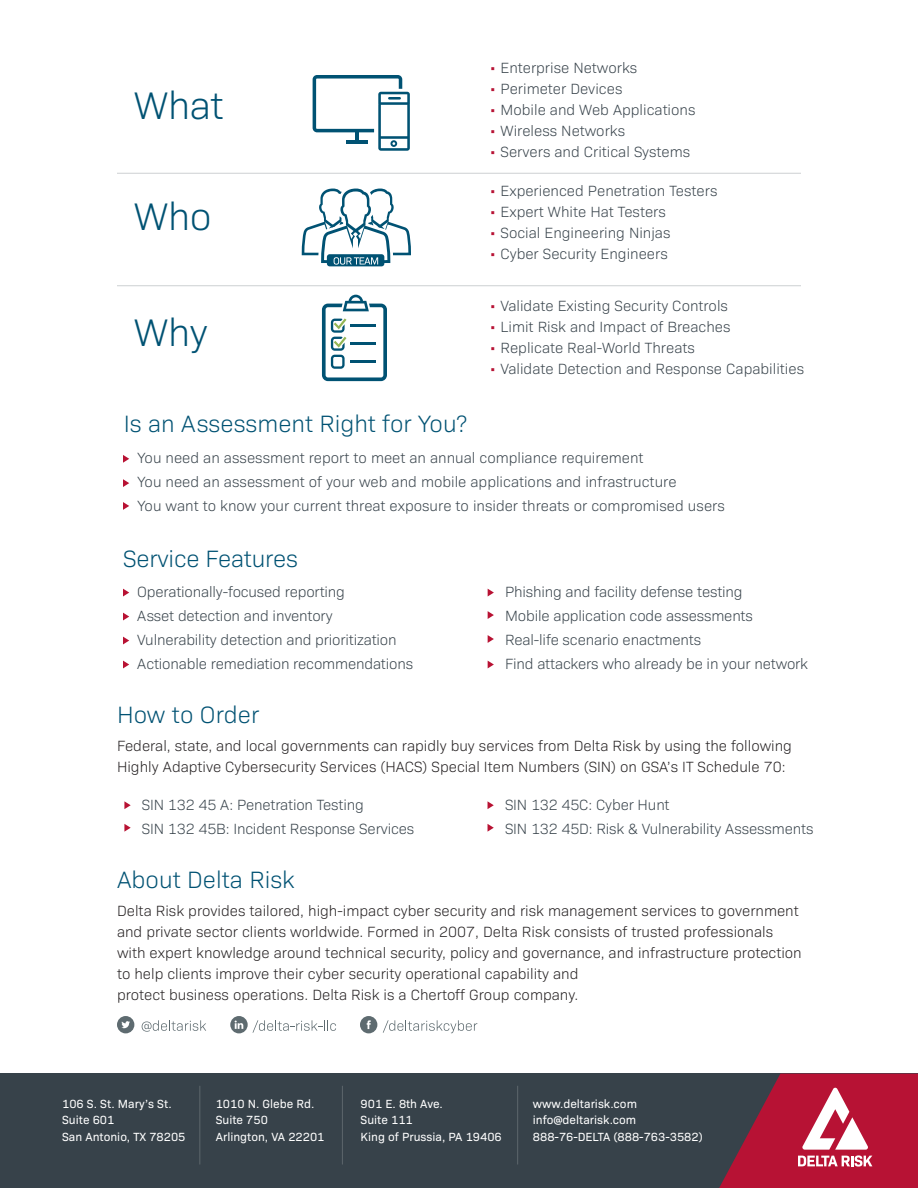
<style>
.page{position:relative;width:918px;height:1188px;background:#fff}
.page>*{position:absolute;margin:0;border:0;box-sizing:border-box;transform-origin:0 0}
.Body_1{font:300 39px "Bio Sans";letter-spacing:-.01em;color:#005273}
.Body_1-2{font:300 24px "Bio Sans";color:#005273}
.Body_1-3{font:300 15px "Bio Sans";color:#37424a}
.t1{font:300 15px/21px "Bio Sans";color:#231f20}
.Body_1-4{font:12px "Bio Sans";color:#fff}
.s1{color:#b71234}
</style>
<div class="page">
<hr style="left:117px;top:173px;width:684px;height:1px;background:#cdd0d2">
<hr style="left:117px;top:285px;width:684px;height:1px;background:#cdd0d2">
<svg style="left:313px;top:75px;width:97px;height:76px"></svg>
<svg style="left:322px;top:295px;width:65px;height:86px"></svg>
<div style="left:327px;top:254px;width:57px;height:12px;background:#005273;border-radius:3px"></div>
<svg style="left:302px;top:189px;width:108px;height:76px"></svg>
<svg style="left:142px;top:1020px;width:64px;height:12px"></svg>
<svg style="left:383px;top:1020px;width:94px;height:13px"></svg>
<svg style="left:360px;top:1016px;width:17px;height:17px"></svg>
<svg style="left:117px;top:1016px;width:17px;height:17px"></svg>
<svg style="left:230px;top:1016px;width:106px;height:17px"></svg>
<svg style="left:123px;top:455px;width:6px;height:8px"></svg>
<svg style="left:123px;top:479px;width:6px;height:8px"></svg>
<svg style="left:123px;top:502px;width:6px;height:8px"></svg>
<svg style="left:124px;top:801px;width:7px;height:8px"></svg>
<svg style="left:488px;top:801px;width:6px;height:8px"></svg>
<svg style="left:124px;top:824px;width:7px;height:8px"></svg>
<svg style="left:488px;top:824px;width:6px;height:8px"></svg>
<svg style="left:123px;top:589px;width:6px;height:7px"></svg>
<svg style="left:123px;top:613px;width:6px;height:7px"></svg>
<svg style="left:123px;top:637px;width:6px;height:7px"></svg>
<svg style="left:123px;top:661px;width:6px;height:7px"></svg>
<svg style="left:488px;top:589px;width:6px;height:7px"></svg>
<svg style="left:488px;top:611px;width:6px;height:8px"></svg>
<svg style="left:488px;top:661px;width:6px;height:7px"></svg>
<svg style="left:488px;top:635px;width:6px;height:8px"></svg>
<div style="left:0;top:1074px;width:918px;height:114px;background:#37424a"></div>
<svg style="left:719px;top:1074px;width:199px;height:114px"></svg>
<hr style="left:199px;top:1086px;width:1px;height:79px;background:#5d666c">
<hr style="left:342px;top:1086px;width:1px;height:79px;background:#5d666c">
<hr style="left:517px;top:1086px;width:1px;height:79px;background:#5d666c">
<p class="Body_1" style="left:134px;top:77px;width:91px">What</p>
<p class="Body_1" style="left:134px;top:189px;width:79px">Who</p>
<p class="Body_1" style="left:134px;top:304px;width:75px">Why</p>
<h2 class="Body_1-3" style="left:489px;top:57px;width:150px"><span class="s1">•</span> Enterprise Networks</h2>
<h2 class="Body_1-3" style="left:489px;top:78px;width:135px"><span class="s1">•</span> Perimeter Devices</h2>
<h2 class="Body_1-3" style="left:489px;top:99px;width:208px"><span class="s1">•</span> Mobile and Web Applications</h2>
<h2 class="Body_1-3" style="left:489px;top:120px;width:138px"><span class="s1">•</span> Wireless Networks</h2>
<h2 class="Body_1-3" style="left:489px;top:141px;width:203px"><span class="s1">•</span> Servers and Critical Systems</h2>
<h2 class="Body_1-3" style="left:489px;top:180px;width:230px"><span class="s1">•</span> Experienced Penetration Testers</h2>
<h2 class="Body_1-3" style="left:489px;top:201px;width:178px"><span class="s1">•</span> Expert White Hat Testers</h2>
<h2 class="Body_1-3" style="left:489px;top:222px;width:183px"><span class="s1">•</span> Social Engineering Ninjas</h2>
<h2 class="Body_1-3" style="left:489px;top:243px;width:180px"><span class="s1">•</span> Cyber Security Engineers</h2>
<h2 class="Body_1-3" style="left:489px;top:295px;width:241px"><span class="s1">•</span> Validate Existing Security Controls</h2>
<h2 class="Body_1-3" style="left:489px;top:316px;width:243px"><span class="s1">•</span> Limit Risk and Impact of Breaches</h2>
<h2 class="Body_1-3" style="left:489px;top:337px;width:207px"><span class="s1">•</span> Replicate Real-World Threats</h2>
<h2 class="Body_1-3" style="left:489px;top:358px;width:317px"><span class="s1">•</span> Validate Detection and Response Capabilities</h2>
<p class="Body_1-2" style="left:124px;top:407px;width:345px">Is an Assessment Right for You?</p>
<p class="Body_1-3" style="left:138px;top:447px;width:508px">You need an assessment report to meet an annual compliance requirement</p>
<p class="Body_1-3" style="left:138px;top:471px;width:541px">You need an assessment of your web and mobile applications and infrastructure</p>
<p class="Body_1-3" style="left:138px;top:495px;width:589px">You want to know your current threat exposure to insider threats or compromised users</p>
<p class="Body_1-2" style="left:123px;top:541px;width:177px">Service Features</p>
<h4 class="Body_1-3" style="left:137px;top:581px;width:209px">Operationally-focused reporting</h4>
<h4 class="Body_1-3" style="left:137px;top:605px;width:197px">Asset detection and inventory</h4>
<h4 class="Body_1-3" style="left:137px;top:629px;width:261px">Vulnerability detection and prioritization</h4>
<h4 class="Body_1-3" style="left:137px;top:653px;width:277px">Actionable remediation recommendations</h4>
<h4 class="Body_1-3" style="left:505px;top:581px;width:239px">Phishing and facility defense testing</h4>
<h4 class="Body_1-3" style="left:505px;top:605px;width:249px">Mobile application code assessments</h4>
<h4 class="Body_1-3" style="left:505px;top:629px;width:198px">Real-life scenario enactments</h4>
<h4 class="Body_1-3" style="left:505px;top:653px;width:305px">Find attackers who already be in your network</h4>
<p class="Body_1-2" style="left:117px;top:697px;width:144px">How to Order</p>
<p class="t1" style="left:117px;top:734px;width:677px">Federal, state, and local governments can rapidly buy services from Delta Risk by using the following<br>Highly Adaptive Cybersecurity Services (HACS) Special Item Numbers (SIN) on GSA’s IT Schedule 70:</p>
<h4 class="Body_1-3" style="left:142px;top:794px;width:223px">SIN 132 45 A: Penetration Testing</h4>
<h4 class="Body_1-3" style="left:142px;top:818px;width:274px">SIN 132 45B: Incident Response Services</h4>
<h4 class="Body_1-3" style="left:505px;top:794px;width:166px">SIN 132 45C: Cyber Hunt</h4>
<h4 class="Body_1-3" style="left:505px;top:818px;width:310px">SIN 132 45D: Risk &amp; Vulnerability Assessments</h4>
<p class="Body_1-2" style="left:117px;top:862px;width:179px">About Delta Risk</p>
<p class="t1" style="left:117px;top:899px;width:686px">Delta Risk provides tailored, high-impact cyber security and risk management services to government and private sector clients worldwide. Formed in 2007, Delta Risk consists of trusted professionals with expert knowledge around technical security, policy and governance, and infrastructure protection to help clients improve their cyber security operational capability and<br>protect business operations. Delta Risk is a Chertoff Group company.</p>
<p class="Body_1-4" style="left:62px;top:1095px;width:111px">106 S. St. Mary’s St.</p>
<p class="Body_1-4" style="left:62px;top:1111px;width:54px">Suite 601</p>
<p class="Body_1-4" style="left:62px;top:1128px;width:125px">San Antonio, TX 78205</p>
<p class="Body_1-4" style="left:216px;top:1095px;width:100px">1010 N. Glebe Rd.</p>
<p class="Body_1-4" style="left:216px;top:1111px;width:54px">Suite 750</p>
<p class="Body_1-4" style="left:216px;top:1128px;width:110px">Arlington, VA 22201</p>
<p class="Body_1-4" style="left:361px;top:1095px;width:84px">901 E. 8th Ave.</p>
<p class="Body_1-4" style="left:361px;top:1111px;width:54px">Suite 111</p>
<p class="Body_1-4" style="left:361px;top:1128px;width:143px">King of Prussia, PA 19406</p>
<p class="Body_1-4" style="left:533px;top:1095px;width:106px">www.deltarisk.com</p>
<p class="Body_1-4" style="left:533px;top:1111px;width:105px">info@deltarisk.com</p>
<p class="Body_1-4" style="left:533px;top:1128px;width:171px">888-76-DELTA (888-763-3582)</p>
</div>
